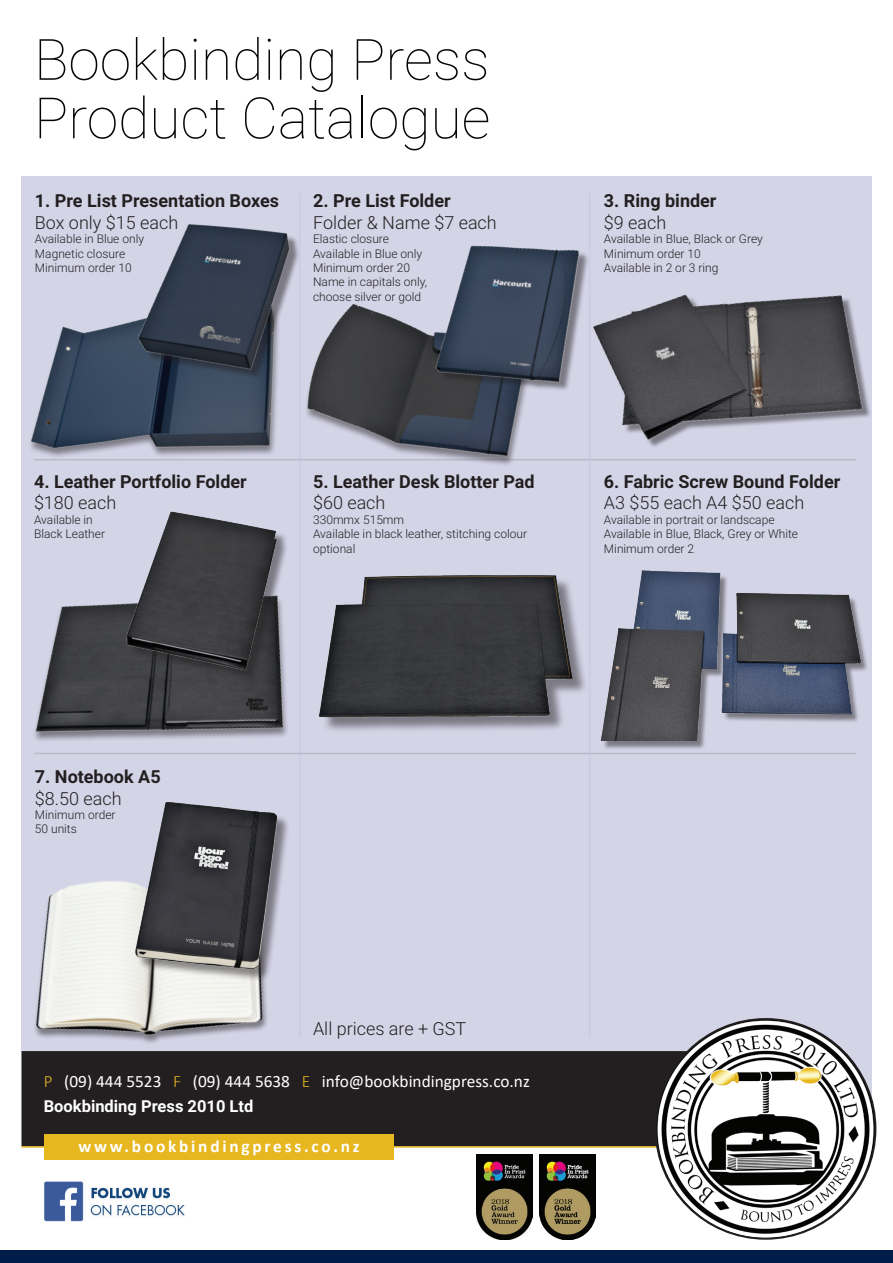
<style>
.page{position:relative;width:893px;height:1263px;background:#fff}
.page>*{position:absolute;margin:0;border:0;box-sizing:border-box;transform-origin:0 0}
.t1{font:100 57px/58.5px "Roboto";color:#040503}
.t2{font:700 18px "Roboto";color:#231f20}
.t3{font:300 18px "Roboto";color:#231f20}
.t4{font:17.25px "Calibri";color:#fff}
.t5{font:700 17.25px "Calibri";letter-spacing:.16em;color:#fff}
.t6{font:700 16.5px "Roboto";color:#fff}
.t7{font:300 12px/14.4px "Roboto";color:#231f20}
.s1{font-weight:300;color:#e7b720}
</style>
<div class="page">
<div style="left:21px;top:176px;width:851px;height:970px;background:#d4d4e7"></div>
<img style="left:30px;top:326px;width:209px;height:135px">
<img style="left:83px;top:224px;width:156px;height:187px">
<div style="left:0;top:1250px;width:893px;height:13px;background:#001d49"></div>
<img style="left:239px;top:228px;width:331px;height:237px">
<img style="left:398px;top:228px;width:172px;height:197px">
<div style="left:22px;top:1051px;width:666px;height:95px;background:#231f20"></div>
<div style="left:44px;top:1135px;width:350px;height:25px;background:#e7b720"></div>
<hr style="left:21px;top:1146px;width:667px;height:2px;background:#e7b720">
<img style="left:656px;top:1019px;width:219px;height:220px;border-radius:110px">
<img style="left:44px;top:1181px;width:141px;height:41px">
<img style="left:570px;top:250px;width:300px;height:211px">
<img style="left:34px;top:606px;width:253px;height:135px">
<img style="left:66px;top:511px;width:221px;height:169px">
<div style="left:602px;top:572px;width:267px;height:178px;background:#231f20;opacity:.5"></div>
<img style="left:600px;top:570px;width:269px;height:171px">
<hr style="left:299px;top:192px;width:2px;height:846px;background:#4d698e">
<hr style="left:34px;top:459px;width:822px;height:1px;background:#231f20">
<hr style="left:34px;top:753px;width:822px;height:1px;background:#231f20">
<hr style="left:589px;top:192px;width:2px;height:846px;background:#4d698e">
<img style="left:21px;top:894px;width:306px;height:196px">
<img style="left:54px;top:763px;width:273px;height:227px">
<img style="left:318px;top:575px;width:266px;height:156px">
<img style="left:539px;top:1155px;width:57px;height:85px">
<img style="left:476px;top:1155px;width:57px;height:85px">
<h1 class="t1" style="left:34px;top:28px;width:458px">Bookbinding Press<br>Product Catalogue</h1>
<h2 class="t2" style="left:35px;top:188px;width:246px">1. Pre List Presentation Boxes</h2>
<h2 class="t3" style="left:35px;top:210px;width:145px">Box only $15 each</h2>
<p class="t7" style="left:35px;top:231px;width:111px">Available in Blue only<br>Magnetic closure<br>Minimum order 10</p>
<h2 class="t2" style="left:313px;top:188px;width:139px">2. Pre List Folder</h2>
<h2 class="t3" style="left:313px;top:210px;width:185px">Folder &amp; Name $7 each</h2>
<p class="t7" style="left:313px;top:231px;width:116px">Elastic closure<br>Available in Blue only<br>Minimum order 20<br>Name in capitals only, choose silver or gold</p>
<h2 class="t2" style="left:34px;top:469px;width:214px">4. Leather Portfolio Folder</h2>
<h2 class="t3" style="left:34px;top:490px;width:84px">$180 each</h2>
<p class="t7" style="left:34px;top:512px;width:73px">Available in<br>Black Leather</p>
<h2 class="t2" style="left:313px;top:469px;width:223px">5. Leather Desk Blotter Pad</h2>
<h2 class="t3" style="left:313px;top:490px;width:74px">$60 each</h2>
<p class="t7" style="left:313px;top:512px;width:216px">330mmx 515mm<br>Available in black leather, stitching colour optional</p>
<h2 class="t2" style="left:604px;top:188px;width:114px">3. Ring binder</h2>
<h2 class="t3" style="left:604px;top:210px;width:64px">$9 each</h2>
<p class="t7" style="left:604px;top:231px;width:160px">Available in Blue, Black or Grey<br>Minimum order 10<br>Available in 2 or 3 ring</p>
<h2 class="t2" style="left:604px;top:469px;width:238px">6. Fabric Screw Bound Folder</h2>
<h2 class="t3" style="left:604px;top:490px;width:202px">A3 $55 each A4 $50 each</h2>
<p class="t7" style="left:604px;top:512px;width:196px">Available in portrait or landscape<br>Available in Blue, Black, Grey or White<br>Minimum order 2</p>
<h2 class="t2" style="left:35px;top:764px;width:127px">7. Notebook A5</h2>
<h2 class="t3" style="left:35px;top:786px;width:88px">$8.50 each</h2>
<p class="t7" style="left:35px;top:807px;width:82px">Minimum order<br>50 units</p>
<h2 class="t3" style="left:313px;top:1016px;width:155px">All prices are + GST</h2>
<h3 class="t4" style="left:44px;top:1069px;width:488px"><span class="s1">P</span> (09) 444 5523 <span class="s1">F</span> (09) 444 5638 <span class="s1">E</span> info@bookbindingpress.co.nz</h3>
<h3 class="t6" style="left:44px;top:1095px;width:211px">Bookbinding Press 2010 Ltd</h3>
<h3 class="t5" style="left:78px;top:1134px;width:283px">www.bookbindingpress.co.nz</h3>
</div>
